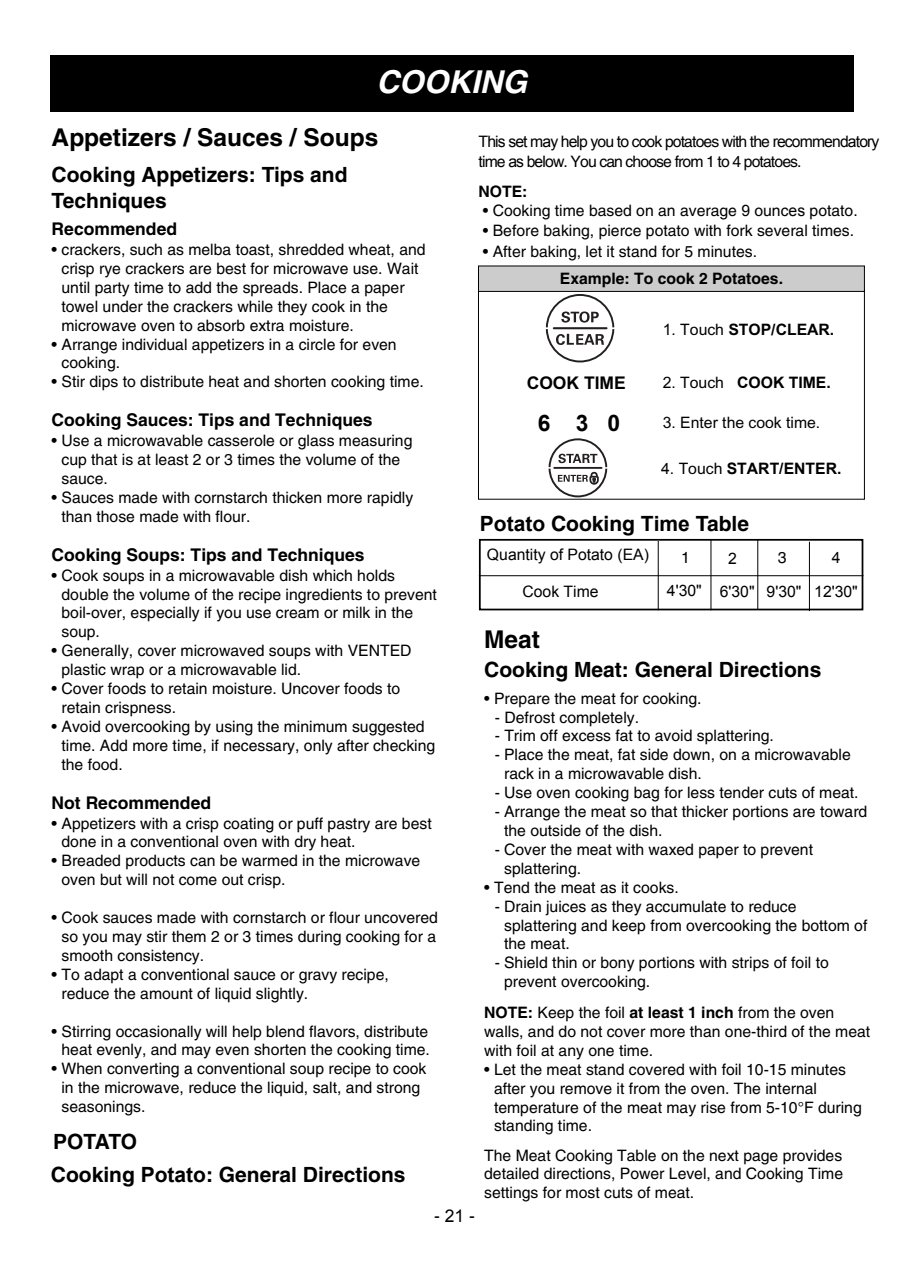
<style>
.page{position:relative;width:900px;height:1276px;background:#fff}
.page>*{position:absolute;margin:0;border:0;box-sizing:border-box;transform-origin:0 0}
.t1{font:italic 700 31.5px "Helvetica";color:#fff}
.t2{font:700 24.5px "Helvetica";color:#000}
.t3{font:700 22.75px "Arial";color:#000}
.t4{font:700 21px/25.2px "Helvetica";color:#000}
.t5{font:700 17.5px "Helvetica";color:#000}
.t6{font:700 17.5px "Arial";color:#000}
.t7{font:17.5px "Helvetica";color:#000}
.t8{font:15.75px/18.9px "Helvetica";color:#000}
.t9{font:15.75px "Arial";letter-spacing:-.055em;color:#000}
.t10{font:15.75px/34.6px "Arial";color:#000;text-align:center}
.t11{font:15.75px/29.6px "Helvetica";letter-spacing:-.055em;color:#000}
.t12{font:700 15.75px "Arial";color:#000}
.t13{font:15.75px "Arial";color:#000}
.t14{font:700 15.75px "Arial";color:#000}
.s1{font-family:"Arial"}
.s2{font-family:"Helvetica"}
.s3{font-weight:700}
.s4{font-weight:400}
.s5{font-style:inherit}
</style>
<div class="page">
<svg style="left:50px;top:55px;width:815px;height:557px"></svg>
<div style="left:479px;top:266px;width:385px;height:25px;background:#ccc"></div>
<div style="left:478px;top:265px;width:387px;height:27px;border:1px solid #000"></div>
<svg style="left:546px;top:293px;width:68px;height:70px"></svg>
<svg style="left:549px;top:438px;width:58px;height:60px"></svg>
<div style="left:479px;top:539px;width:384px;height:71px;border:2px solid #000"></div>
<hr style="left:710px;top:539px;width:1px;height:71px;background:#000">
<hr style="left:658px;top:541px;width:1px;height:69px;background:#000">
<hr style="left:757px;top:539px;width:1px;height:70px;background:#000">
<hr style="left:479px;top:575px;width:384px;height:1px;background:#000">
<hr style="left:809px;top:542px;width:1px;height:69px;background:#000">
<p class="t1" style="left:376px;top:70px;width:152px">COOKING</p>
<h2 class="t2" style="left:52px;top:128px;width:328px">Appetizers / Sauces / Soups</h2>
<h3 class="t4" style="left:52px;top:164px;width:297px">Cooking Appetizers: Tips and<br>Techniques</h3>
<p class="t5" style="left:52px;top:223px;width:127px">Recommended</p>
<p class="t8" style="left:61px;top:241px;width:366px;text-indent:-10px">• crackers, such as melba toast, shredded wheat, and crisp rye crackers are best for microwave use. Wait until party time to add the spreads. Place a paper towel under the crackers while they cook in the microwave oven to absorb extra moisture.</p>
<p class="t8" style="left:61px;top:336px;width:337px;text-indent:-10px">• Arrange individual appetizers in a circle for even cooking.</p>
<p class="t8" style="left:52px;top:374px;width:374px">• Stir dips to distribute heat and shorten cooking time.</p>
<p class="t5" style="left:52px;top:414px;width:322px">Cooking Sauces: Tips and Techniques</p>
<p class="t8" style="left:61px;top:433px;width:352px;text-indent:-10px">• Use a microwavable casserole or glass measuring cup that is at least 2 or 3 times the volume of the sauce.</p>
<p class="t8" style="left:61px;top:489px;width:353px;text-indent:-10px">• Sauces made with cornstarch thicken more rapidly than those made with flour.</p>
<p class="t5" style="left:52px;top:548px;width:314px">Cooking Soups: Tips and Techniques</p>
<p class="t8" style="left:61px;top:567px;width:377px;text-indent:-10px">• Cook soups in a microwavable dish which holds double the volume of the recipe ingredients to prevent boil-over, especially if you use cream or milk in the soup.</p>
<p class="t8" style="left:61px;top:643px;width:352px;text-indent:-10px">• Generally, cover microwaved soups with VENTED plastic wrap or a microwavable lid.</p>
<p class="t8" style="left:61px;top:680px;width:340px;text-indent:-10px">• Cover foods to retain moisture. Uncover foods to retain crispness.</p>
<p class="t8" style="left:61px;top:718px;width:375px;text-indent:-10px">• Avoid overcooking by using the minimum suggested time. Add more time, if necessary, only after checking the food.</p>
<p class="t5" style="left:52px;top:796px;width:161px">Not Recommended</p>
<p class="t8" style="left:61px;top:815px;width:372px;text-indent:-10px">• Appetizers with a crisp coating or puff pastry are best done in a conventional oven with dry heat.</p>
<p class="t8" style="left:61px;top:853px;width:360px;text-indent:-10px">• Breaded products can be warmed in the microwave oven but will not come out crisp.</p>
<p class="t8" style="left:61px;top:909px;width:378px;text-align:justify;text-indent:-10px">• Cook sauces made with cornstarch or flour uncovered so you may stir them 2 or 3 times during cooking for a smooth consistency.</p>
<p class="t8" style="left:61px;top:966px;width:329px;text-indent:-10px">• To adapt a conventional sauce or gravy recipe, reduce the amount of liquid slightly.</p>
<p class="t8" style="left:52px;top:1023px;width:380px;text-align:right">• Stirring occasionally will help blend flavors, distribute heat evenly, and may even shorten the cooking time.</p>
<p class="t8" style="left:61px;top:1060px;width:366px;text-indent:-10px">• When converting a conventional soup recipe to cook in the microwave, reduce the liquid, salt, and strong seasonings.</p>
<h3 class="t4" style="left:53px;top:1131px;width:86px">POTATO</h3>
<h3 class="t4" style="left:51px;top:1163px;width:356px">Cooking <span class="s1">Potato</span>: General Directions</h3>
<p class="t9" style="left:479px;top:131px;width:402px">This set may help y<span class="s2">ou</span> to <span class="s2">cook potatoes with the</span> recommendatory</p>
<p class="t11" style="left:478px;top:148px;width:325px">time <span class="s1">as below</span>. You can choose from 1 to 4 potatoes.<br><span class="s3">NOTE:</span></p>
<p class="t8" style="left:483px;top:202px;width:376px">• Cooking time based on an average <span class="s1">9</span> ounc<span class="s1">es</span> potato.</p>
<p class="t8" style="left:483px;top:222px;width:373px">• Before baking, pierce potato with fork several times.</p>
<p class="t8" style="left:560px;top:239px;width:225px;line-height:26.8px;text-indent:-77px">• After baking, let <span class="s1">it</span> stand for 5 minutes.<br><span class="s3">Example: To cook 2 Potatoes.</span></p>
<p class="t14" style="left:663px;top:320px;width:173px"><span class="s4">1. Touch</span> STOP/CLEAR.</p>
<p class="t6" style="left:527px;top:373px;width:101px">COOK TIME</p>
<p class="t12" style="left:663px;top:372px;width:169px"><span class="s4">2. Touch</span> COOK TIME.</p>
<h3 class="t3" style="left:538px;top:408px;width:84px">6 3 <span class="s5">0</span></h3>
<p class="t13" style="left:663px;top:414px;width:159px">3. Enter the cook time.</p>
<p class="t12" style="left:661px;top:458px;width:182px"><span class="s4">4</span><span class="s4">. Touch</span> START/ENTER.</p>
<h3 class="t4" style="left:480px;top:513px;width:271px"><span class="s1">Potato</span> Cooking <span class="s1">Time</span> Table</h3>
<p class="t10" style="left:487px;top:537px;width:163px">Quantity of Potato (EA)</p>
<p class="t10" style="left:728px;top:541px;width:10px">2</p>
<p class="t10" style="left:522px;top:574px;width:78px">Cook Time</p>
<p class="t10" style="left:667px;top:574px;width:136px">4'30" 6'30" 9'30"</p>
<p class="t8" style="left:681px;top:549px;width:10px">1</p>
<p class="t8" style="left:778px;top:550px;width:10px">3</p>
<p class="t10" style="left:814px;top:540px;width:45px">4<br>12'30"</p>
<h2 class="t2" style="left:484px;top:630px;width:57px">Meat</h2>
<h3 class="t4" style="left:484px;top:659px;width:339px">Cooking Meat: General Directions</h3>
<p class="t8" style="left:484px;top:690px;width:219px">• Prepare the meat for cooking.</p>
<p class="t8" style="left:495px;top:709px;width:146px">- Defrost completely.</p>
<p class="t8" style="left:495px;top:728px;width:281px">- Trim off excess fat to avoid splattering.</p>
<p class="t8" style="left:504px;top:747px;width:348px;text-indent:-9px">- Place the meat, fat side down, on a microwavable rack in a microwavable dish.</p>
<p class="t8" style="left:495px;top:784px;width:365px">- Use oven cooking bag for less tender cuts of meat.</p>
<p class="t8" style="left:504px;top:803px;width:365px;text-indent:-9px">- Arrange the meat so that thicker portions are toward the outside of the dish.</p>
<p class="t8" style="left:504px;top:841px;width:310px;text-indent:-9px">- Cover the meat with waxed paper to prevent splattering.</p>
<p class="t8" style="left:484px;top:879px;width:196px">• Tend the meat as it cooks.</p>
<p class="t8" style="left:504px;top:898px;width:365px;text-indent:-9px">- Drain juices as they accumulate to reduce splattering and keep from overcooking the bottom of the meat.</p>
<p class="t8" style="left:504px;top:955px;width:326px;text-indent:-9px">- Shield thin or bony portions with strips of foil to prevent overcooking.</p>
<p class="t8" style="left:484px;top:1004px;width:387px"><span class="s3">NOTE:</span> Keep the foil <span class="s3">at least 1 inch</span> from the oven walls, and do not cover more than one-third of the meat with foil at any one time.</p>
<p class="t8" style="left:494px;top:1061px;width:369px;text-indent:-10px">• Let the meat stand covered with foil 10-15 minutes after you remove it from the oven. The internal temperature of the meat may rise from 5-10°F during standing time.</p>
<p class="t8" style="left:484px;top:1147px;width:360px;text-align:justify">The Meat Cooking Table on the next page provides detailed directions, Power Level, and Cooking Time settings for most cuts of meat.</p>
<p class="t7" style="left:434px;top:1209px;width:42px">- <span class="s1">21</span> -</p>
</div>
